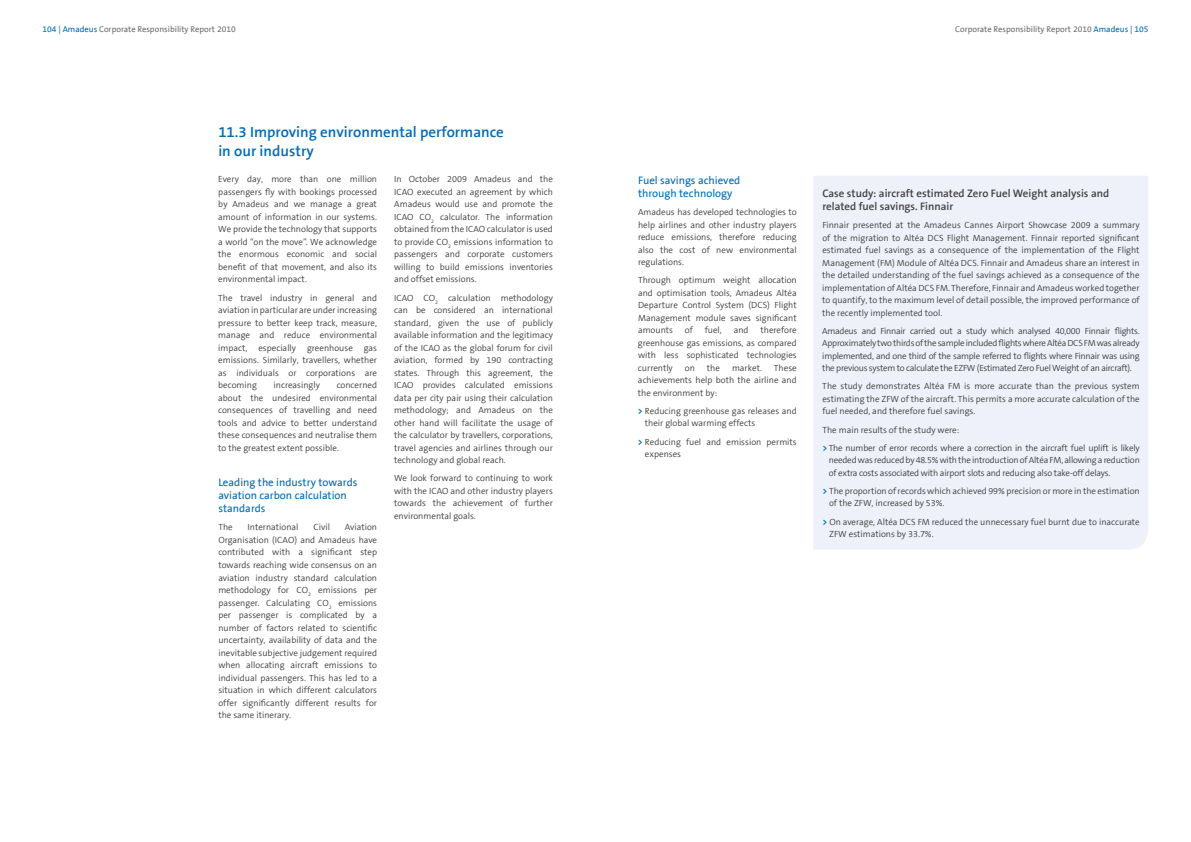
<style>
.page{position:relative;width:1191px;height:842px;background:#fff}
.page>*{position:absolute;margin:0;border:0;box-sizing:border-box;transform-origin:0 0}
.t1{font:600 15px/19px "The Sans B6";color:#006bb6}
.t2{font:11px/13px "The Sans B5 Plain";color:#006bb6}
.t3{font:600 11px/13px "The Sans B6";color:#414042}
.t4{font:300 9px/12.5px "The Sans B4";color:#414042;text-align:justify}
.t5{font:300 9px/18.2px "The Sans B4";letter-spacing:-.02em;color:#414042}
.t6{font:8.5px "The Sans B5 Plain";color:#6d6e71}
.s1{color:#006bb6}
.s2{font-family:"The Sans B7";font-weight:700;color:#0074bb}
</style>
<div class="page">
<div style="left:813px;top:176px;width:335px;height:373px;background:#eef1f9"></div>
<p class="t6" style="left:43px;top:25px;width:195px"><span class="s1">104 | Amadeus</span> Corporate Responsibility Report 2010</p>
<p class="t6" style="left:955px;top:25px;width:195px">Corporate Responsibility Report 2010 <span class="s1">Amadeus | 105</span></p>
<h1 class="t1" style="left:218px;top:123px;width:287px">11.3 Improving environmental performance in our industry</h1>
<p class="t4" style="left:218px;top:173px;width:160px">Every day, more than one million passengers fly with bookings processed by Amadeus and we manage a great amount of information in our systems.<br>We provide the technology that supports a world “on the move”. We acknowledge the enormous economic and social benefit of that movement, and also its environmental impact.</p>
<p class="t4" style="left:218px;top:292px;width:160px">The travel industry in general and aviationinparticular areunderincreasing pressure to better keep track, measure, manage and reduce environmental impact, especially greenhouse gas emissions. Similarly, travellers, whether as individuals or corporations are becoming</p>
<p class="t4" style="left:218px;top:379px;width:160px;text-indent:118px">concerned about the undesired environmental consequences of travelling and need tools and advice to better understand these consequences and neutralise them to the greatest extent possible.</p>
<p class="t2" style="left:218px;top:476px;width:141px">Leading the industry towards aviation carbon calculation standards</p>
<p class="t4" style="left:218px;top:521px;width:16px">The</p>
<p class="t4" style="left:248px;top:521px;width:52px">International</p>
<p class="t4" style="left:313px;top:521px;width:18px">Civil</p>
<p class="t4" style="left:273px;top:379px;width:48px">increasingly</p>
<p class="t4" style="left:218px;top:521px;width:160px;text-indent:127px">Aviation Organisation (ICAO) and Amadeus have contributed with a significant step towards reaching wide consensus on an aviation industry standard calculation methodology for CO<sub>2</sub> emissions per passenger. Calculating CO<sub>2</sub> emissions per passenger is complicated by a number of factors related to scientific uncertainty, availability of data and the inevitable subjective judgement required when allocating aircraft emissions to individual passengers. This has led to a situation in which different calculators offer significantly different results for the same itinerary.</p>
<p class="t4" style="left:394px;top:173px;width:160px">In October 2009 Amadeus and the ICAO executed an agreement by which Amadeus would use and promote the ICAO CO<sub>2</sub> calculator. The information obtained from the ICAO calculator is used to provide CO<sub>2</sub> emissions information to passengers and corporate customers willing to build emissions inventories and offset emissions.</p>
<p class="t4" style="left:394px;top:292px;width:160px">ICAO CO<sub>2</sub> calculation methodology can be considered an international standard, given the use of publicly available information and the legitimacy of the ICAO as the global forum for civil aviation, formed by 190 contracting states. Through this agreement, the ICAO provides calculated emissions data per city pair using their calculation methodology; and Amadeus on the other hand will facilitate the usage of the calculator by travellers, corporations, travel agencies and airlines through our technology and global reach.</p>
<p class="t4" style="left:394px;top:472px;width:160px">We look forward to continuing to work with the ICAO and other industry players towards the achievement of further environmental goals.</p>
<p class="t2" style="left:638px;top:174px;width:104px">Fuel savings achieved through technology</p>
<p class="t4" style="left:638px;top:206px;width:160px">Amadeus has developed technologies to help airlines and other industry players reduce emissions, therefore reducing also the cost of new environmental regulations.</p>
<p class="t4" style="left:638px;top:274px;width:160px">Through optimum weight allocation and optimisation tools, Amadeus Altéa Departure Control System (DCS) Flight Management module saves significant amounts</p>
<p class="t4" style="left:638px;top:324px;width:160px;text-indent:122px">therefore greenhouse gas emissions, as compared with less sophisticated technologies currently</p>
<p class="t4" style="left:685px;top:324px;width:10px">of</p>
<p class="t4" style="left:704px;top:324px;width:19px">fuel,</p>
<p class="t4" style="left:733px;top:324px;width:16px">and</p>
<p class="t4" style="left:638px;top:362px;width:160px;text-indent:136px">These achievements help both the airline and the environment by:</p>
<p class="t4" style="left:645px;top:405px;width:153px;text-indent:-7px"><span class="s2">&gt;</span> Reducing greenhouse gas releases and their global warming effects</p>
<p class="t4" style="left:645px;top:436px;width:153px;text-indent:-7px"><span class="s2">&gt;</span> Reducing fuel and emission permits expenses</p>
<p class="t4" style="left:685px;top:362px;width:12px">on</p>
<p class="t4" style="left:707px;top:362px;width:15px">the</p>
<p class="t4" style="left:732px;top:362px;width:32px">market.</p>
<p class="t3" style="left:822px;top:187px;width:288px">Case study: aircraft estimated Zero Fuel Weight analysis and related fuel savings. Finnair</p>
<p class="t4" style="left:822px;top:219px;width:319px">Finnair presented at the Amadeus Cannes Airport Showcase 2009 a summary of the migration to Altéa DCS Flight Management. Finnair reported significant estimated fuel savings as a consequence of the implementation of the Flight Management (FM) Module of Altéa DCS. Finnair and Amadeus share an interest in the detailed understanding of the fuel savings achieved as a consequence of the implementation of Altéa DCS FM. Therefore, Finnair and Amadeus worked together to quantify, to the maximum level of detail possible, the improved performance of the recently implemented tool.</p>
<p class="t4" style="left:822px;top:325px;width:319px">Amadeus and Finnair carried out a study which analysed 40,000 Finnair flights.<br>ApproximatelytwothirdsofthesampleincludedflightswhereAltéaDCSFMwasalready implemented, and one third of the sample referred to flights where Finnair was using the previous system to calculate the EZFW (Estimated Zero Fuel Weight of an aircraft).</p>
<p class="t4" style="left:822px;top:380px;width:319px">The study demonstrates Altéa FM is more accurate than the previous system estimating the ZFW of the aircraft. This permits a more accurate calculation of the fuel needed, and therefore fuel savings.</p>
<p class="t5" style="left:822px;top:421px;width:319px">The main results of the study were:<br><span class="s2">&gt;</span> The number of error records where a correction in the aircraft fuel uplift is likely</p>
<p class="t5" style="left:828px;top:454px;width:313px;line-height:12.5px">neededwas reducedby48.5%withtheintroductionofAltéaFM,allowingareduction of extra costs associated with airport slots and reducing also take-off delays.</p>
<p class="t4" style="left:829px;top:485px;width:312px;text-indent:-7px"><span class="s2">&gt;</span> The proportion of records which achieved 99% precision or more in the estimation of the ZFW, increased by 53%.</p>
<p class="t4" style="left:829px;top:516px;width:312px;text-indent:-7px"><span class="s2">&gt;</span> On average, Altéa DCS FM reduced the unnecessary fuel burnt due to inaccurate<br>ZFW estimations by 33.7%.</p>
</div>
